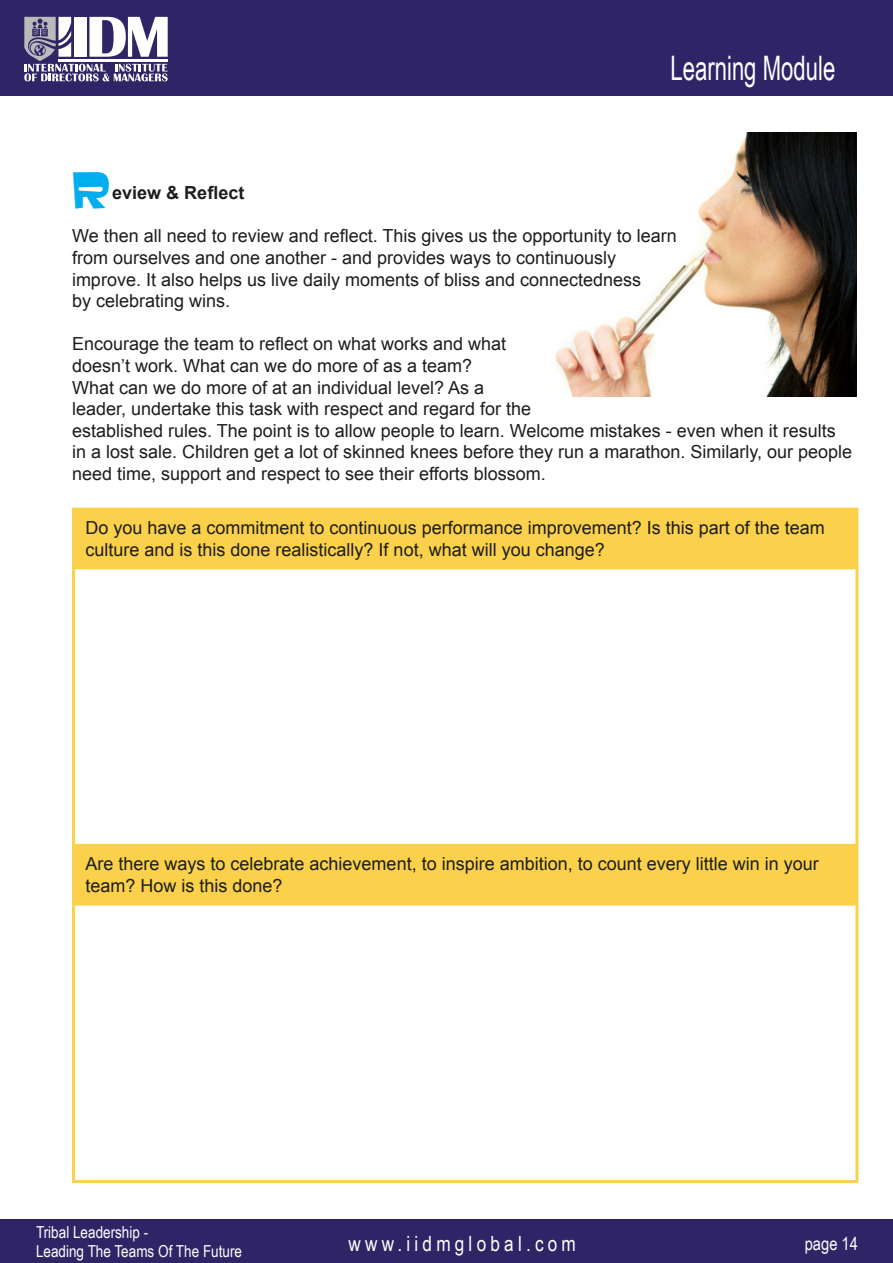
<style>
.page{position:relative;width:893px;height:1263px;background:#fff}
.page>*{position:absolute;margin:0;border:0;box-sizing:border-box;transform-origin:0 0}
.t1{font:45px "Baveuse";color:#00aeef}
.t2{font:33.75px "Arial Narrow";color:#fff;scale:.8 1}
.t3{font:21px "Arial Narrow";letter-spacing:.2em;color:#fff}
.t4{font:18px/21.6px "Arial";color:#1c1d1c}
.t5{font:700 18px "Arial";color:#1c1d1c}
.t6{font:18px "Arial Narrow";color:#fff}
.t7{font:16.5px/19.8px "Arial Narrow";color:#fff}
</style>
<div class="page">
<div style="left:0;top:1219px;width:893px;height:44px;background:#2f2566"></div>
<div style="left:0;top:0;width:893px;height:96px;background:#2f2566"></div>
<svg style="left:24px;top:17px;width:144px;height:64px"></svg>
<img style="left:555px;top:132px;width:302px;height:265px">
<svg style="left:75px;top:511px;width:780px;height:391px"></svg>
<hr style="left:72px;top:508px;width:786px;height:3px;background:#fbd14b">
<hr style="left:72px;top:511px;width:3px;height:55px;background:#fbd14b">
<hr style="left:855px;top:511px;width:3px;height:55px;background:#fbd14b">
<hr style="left:72px;top:566px;width:786px;height:3px;background:#fbd14b">
<hr style="left:72px;top:569px;width:3px;height:275px;background:#fbd14b">
<hr style="left:855px;top:569px;width:3px;height:275px;background:#fbd14b">
<hr style="left:72px;top:844px;width:786px;height:3px;background:#fbd14b">
<hr style="left:72px;top:847px;width:3px;height:55px;background:#fbd14b">
<hr style="left:855px;top:847px;width:3px;height:55px;background:#fbd14b">
<hr style="left:72px;top:902px;width:786px;height:3px;background:#fbd14b">
<hr style="left:72px;top:905px;width:3px;height:275px;background:#fbd14b">
<hr style="left:855px;top:905px;width:3px;height:275px;background:#fbd14b">
<hr style="left:72px;top:1180px;width:786px;height:3px;background:#fbd14b">
<h2 class="t2" style="left:670px;top:44px;width:208px">Learning Module</h2>
<p class="t1" style="left:72px;top:165px;width:42px">R</p>
<p class="t5" style="left:112px;top:181px;width:134px">eview &amp; Reflect</p>
<p class="t4" style="left:72px;top:225px;width:606px">We then all need to review and reflect. This gives us the opportunity to learn from ourselves and one another - and provides ways to continuously improve. It also helps us live daily moments of bliss and connectedness<br>by celebrating wins.</p>
<p class="t4" style="left:72px;top:333px;width:782px">Encourage the team to reflect on what works and what<br>doesn’t work. What can we do more of as a team?<br>What can we do more of at an individual level? As a<br>leader, undertake this task with respect and regard for the<br>established rules. The point is to allow people to learn. Welcome mistakes - even when it results in a lost sale. Children get a lot of skinned knees before they run a marathon. Similarly, our people need time, support and respect to see their efforts blossom.</p>
<p class="t4" style="left:86px;top:517px;width:741px">Do you have a commitment to continuous performance improvement? Is this part of the team culture and is this done realistically? If not, what will you change?</p>
<p class="t4" style="left:86px;top:853px;width:735px">Are there ways to celebrate achievement, to inspire ambition, to count every little win in your team? How is this done?</p>
<p class="t7" style="left:36px;top:1221px;width:208px">Tribal Leadership -<br>Leading The Teams Of The Future</p>
<p class="t3" style="left:349px;top:1228px;width:229px">www.iidmglobal.com</p>
<p class="t6" style="left:805px;top:1230px;width:55px">page 14</p>
</div>
